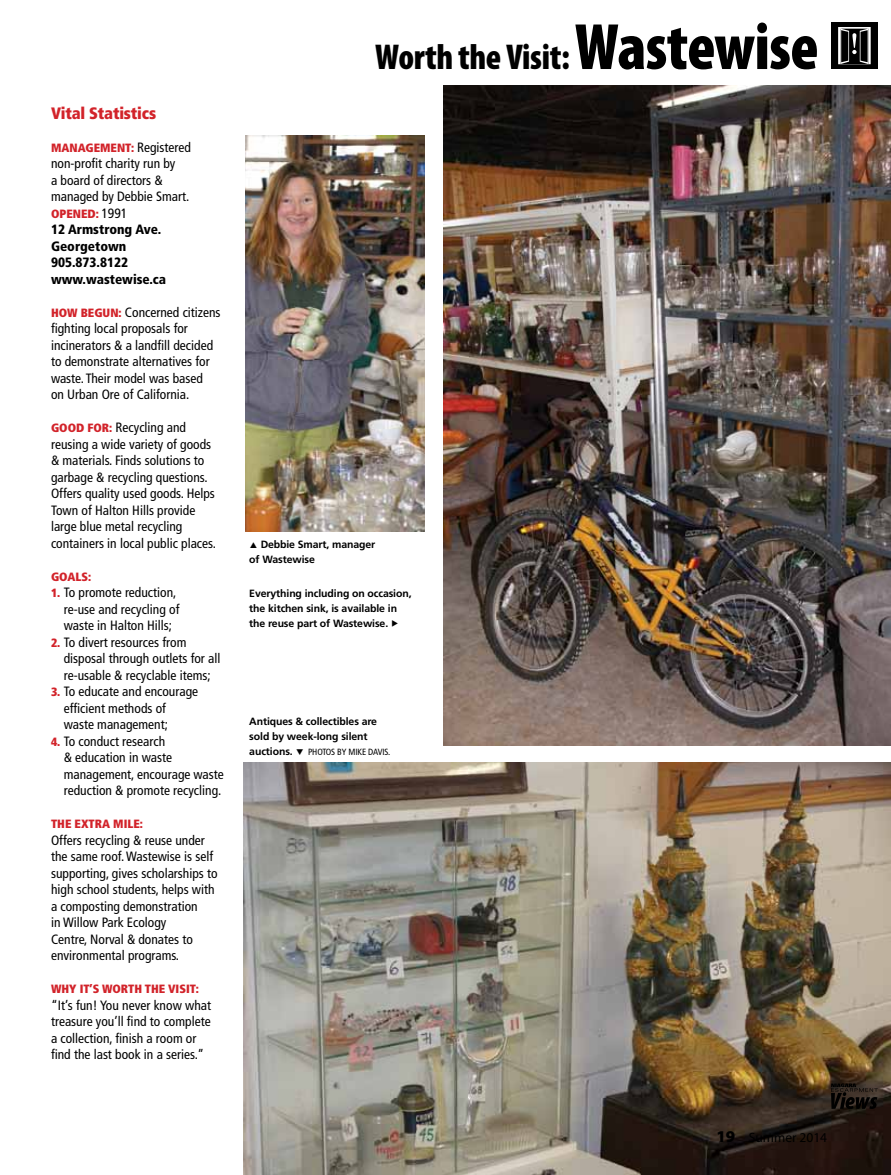
<style>
.page{position:relative;width:891px;height:1175px;background:#fff}
.page>*{position:absolute;margin:0;border:0;box-sizing:border-box;transform-origin:0 0}
.t1{font:900 condensed 36px "Myriad Pro";letter-spacing:-.01em;color:#000}
.t2{font:900 condensed 16.5px "Frutiger";letter-spacing:-.01em;color:#d2232a}
.t3{font:condensed 13.5px/16.5px "Frutiger";color:#000}
.t4{font:900 condensed 13.5px/16.5px "Frutiger";color:#000}
.t5{font:13.5px "Myriad Pro";color:#000}
.t6{font:900 condensed 12px "Frutiger";color:#d2232a}
.t7{font:700 10.5px/15px "Frutiger";letter-spacing:-.01em;color:#000}
.t8{font:condensed 9px "Frutiger";letter-spacing:-.01em;color:#000}
.s1{font-weight:400;font-size:13.5px;color:#000}
.s2{font-weight:900;font-size:12px;color:#d2232a}
.s3{font-size:66px}
.s4{font-weight:700;font-stretch:normal;font-size:10.5px}
.s5{font-weight:900;font-size:16.5px}
</style>
<div class="page">
<img style="left:245px;top:135px;width:179px;height:396px">
<img style="left:243px;top:762px;width:648px;height:412px">
<img style="left:443px;top:86px;width:448px;height:660px">
<svg style="left:831px;top:1083px;width:47px;height:25px"></svg>
<div style="left:831px;top:22px;width:47px;height:47px;background:#000"></div>
<svg style="left:838px;top:27px;width:33px;height:37px"></svg>
<p class="t2" style="left:51px;top:103px;width:107px">VITAL STATISTICS</p>
<p class="t6" style="left:51px;top:140px;width:141px">MANAGEMENT: <span class="s1">Registered</span></p>
<p class="t3" style="left:51px;top:155px;width:140px">non-profit charity run by<br>a board of directors &amp; managed by Debbie Smart.</p>
<p class="t6" style="left:51px;top:206px;width:78px">OPENED: <span class="s1">1991</span></p>
<p class="t4" style="left:51px;top:221px;width:117px">12 Armstrong Ave.<br>Georgetown<br>905.873.8122 www.wastewise.ca</p>
<p class="t3" style="left:51px;top:304px;width:171px"><span class="s2">HOW BEGUN:</span> Concerned citizens fighting local proposals for incinerators &amp; a landfill decided to demonstrate alternatives for waste. Their model was based<br>on Urban Ore of California.</p>
<p class="t6" style="left:51px;top:420px;width:10px">GOO</p>
<p class="t3" style="left:51px;top:419px;width:166px;text-indent:25px"><span class="s2">D FOR:</span> Recycling and reusing a wide variety of goods &amp; materials. Finds solutions to garbage &amp; recycling questions.<br>Offers quality used goods. Helps<br>Town of Halton Hills provide large blue metal recycling containers in local public places.</p>
<p class="t6" style="left:51px;top:569px;width:42px">GOALS:</p>
<p class="t3" style="left:64px;top:584px;width:117px;text-indent:-13px"><span class="s2">1.</span> To promote reduction, re-use and recycling of waste in Halton Hills;</p>
<p class="t3" style="left:64px;top:634px;width:158px;text-indent:-13px"><span class="s2">2.</span> To divert resources from disposal through outlets for all re-usable &amp; recyclable items;</p>
<p class="t3" style="left:64px;top:683px;width:136px;text-indent:-13px"><span class="s2">3.</span> To educate and encourage efficient methods of waste management;</p>
<p class="t3" style="left:64px;top:733px;width:162px;text-indent:-13px"><span class="s2">4.</span> To conduct research<br>&amp; education in waste management, encourage waste reduction &amp; promote recycling.</p>
<p class="t6" style="left:51px;top:816px;width:93px">TH E EXTRA MILE:</p>
<p class="t3" style="left:51px;top:832px;width:168px">Offers recycling &amp; reuse under the same roof. Wastewise is self supporting, gives scholarships to high school students, helps with a composting demonstration<br>in Willow Park Ecology<br>Centre, Norval &amp; donates to environmental programs.</p>
<p class="t6" style="left:51px;top:981px;width:149px">WHY IT’S WORTH THE VISIT:</p>
<p class="t3" style="left:51px;top:997px;width:162px">“It’s fun! You never know what treasure you’ll find to complete a collection, finish a room or find the last book in a series.”</p>
<h1 class="t1" style="left:375px;top:34px;width:445px">Worth the Visit: <span class="s3">Wastewise</span></h1>
<p class="t7" style="left:249px;top:536px;width:127px">▲ Debbie Smart, manager of Wastewise</p>
<p class="t7" style="left:249px;top:586px;width:164px">Everything including on occasion, the kitchen sink, is available in the reuse part of Wastewise. ▶</p>
<p class="t7" style="left:249px;top:713px;width:129px">Antiques &amp; collectibles are sold by week-long silent</p>
<p class="t8" style="left:249px;top:746px;width:142px"><span class="s4">auctions.</span> ▼ Photos by Mike Davis.</p>
<p class="t5" style="left:716px;top:1129px;width:112px"><span class="s5">19</span> Summer 2014</p>
</div>
